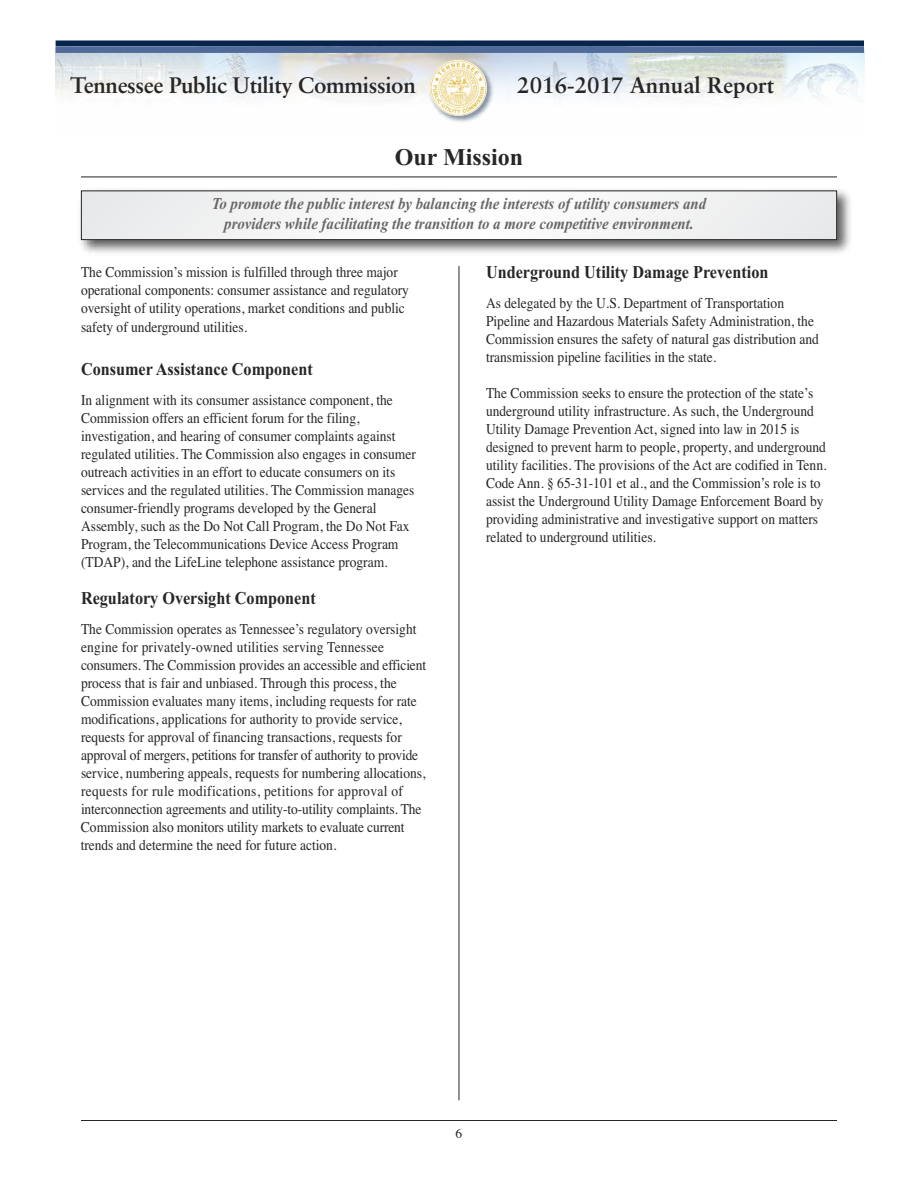
<style>
.page{position:relative;width:918px;height:1188px;background:#fff}
.page>*{position:absolute;margin:0;border:0;box-sizing:border-box;transform-origin:0 0}
.t1{font:700 24px "Times New Roman";color:#272526}
.t2{font:700 22.5px "Sabon";letter-spacing:-.015em;color:#272526}
.t3{font:700 18px "Times New Roman";color:#272526;scale:.9 1}
.t4{font:italic 700 16.5px/19.8px "Times New Roman";color:#686767;text-align:center;scale:.9 1}
.t5{font:15px/18px "Times";color:#272526;scale:.9 1}
.t6{font:13.5px "Times";color:#272526}
</style>
<div class="page">
<hr style="left:81px;top:1120px;width:756px;height:1px;background:#272526">
<img style="left:80px;top:189px;width:771px;height:64px">
<div style="left:82px;top:191px;width:754px;height:48px;background:#f3f4f5"></div>
<div style="left:81px;top:190px;width:756px;height:50px;border:1px solid #272526"></div>
<hr style="left:81px;top:177px;width:756px;height:1px;background:#272526">
<img style="left:56px;top:46px;width:808px;height:53px">
<div style="left:56px;top:47px;width:808px;height:6px;background:#506a99"></div>
<div style="left:56px;top:40px;width:808px;height:6px;background:#06244d"></div>
<img style="left:425px;top:55px;width:73px;height:67px">
<img style="left:430px;top:60px;width:57px;height:56px;border-radius:50%">
<hr style="left:459px;top:266px;width:1px;height:834px;background:#272526">
<h2 class="t2" style="left:70px;top:76px;width:347px">Tennessee Public Utility Commission</h2>
<h2 class="t2" style="left:517px;top:76px;width:259px">2016-2017 Annual Report</h2>
<h1 class="t1" style="left:395px;top:142px;width:130px">Our Mission</h1>
<p class="t4" style="left:212px;top:194px;width:551px">To promote the public interest by balancing the interests of utility consumers and providers while facilitating the transition to a more competitive environment.</p>
<p class="t5" style="left:81px;top:263px;width:366px">The Commission’s mission is fulfilled through three major operational components: consumer assistance and regulatory oversight of utility operations, market conditions and public safety of underground utilities.</p>
<p class="t3" style="left:81px;top:359px;width:259px">Consumer Assistance Component</p>
<p class="t5" style="left:81px;top:391px;width:374px">In alignment with its consumer assistance component, the Commission offers an efficient forum for the filing, investigation, and hearing of consumer complaints against regulated utilities. The Commission also engages in consumer outreach activities in an effort to educate consumers on its services and the regulated utilities. The Commission manages consumer-friendly programs developed by the General Assembly, such as the Do Not Call Program, the Do Not Fax Program, the Telecommunications Device Access Program (TDAP), and the LifeLine telephone assistance program.</p>
<p class="t3" style="left:81px;top:588px;width:262px">Regulatory Oversight Component</p>
<p class="t5" style="left:81px;top:620px;width:385px">The Commission operates as Tennessee’s regulatory oversight engine for privately-owned utilities serving Tennessee consumers. The Commission provides an accessible and efficient process that is fair and unbiased. Through this process, the Commission evaluates many items, including requests for rate modifications, applications for authority to provide service, requests for approval of financing transactions, requests for approval of mergers, petitions for transfer of authority to provide service, numbering appeals, requests for numbering allocations, requests for rule modifications, petitions for approval of interconnection agreements and utility-to-utility complaints. The Commission also monitors utility markets to evaluate current trends and determine the need for future action.</p>
<p class="t3" style="left:486px;top:262px;width:315px">Underground Utility Damage Prevention</p>
<p class="t5" style="left:486px;top:294px;width:371px">As delegated by the U.S. Department of Transportation Pipeline and Hazardous Materials Safety Administration, the Commission ensures the safety of natural gas distribution and transmission pipeline facilities in the state.</p>
<p class="t5" style="left:486px;top:384px;width:380px">The Commission seeks to ensure the protection of the state’s underground utility infrastructure. As such, the Underground Utility Damage Prevention Act, signed into law in 2015 is designed to prevent harm to people, property, and underground utility facilities. The provisions of the Act are codified in Tenn.<br>Code Ann. § 65-31-101 et al., and the Commission’s role is to assist the Underground Utility Damage Enforcement Board by providing administrative and investigative support on matters related to underground utilities.</p>
<p class="t6" style="left:456px;top:1125px;width:8px">6</p>
</div>
